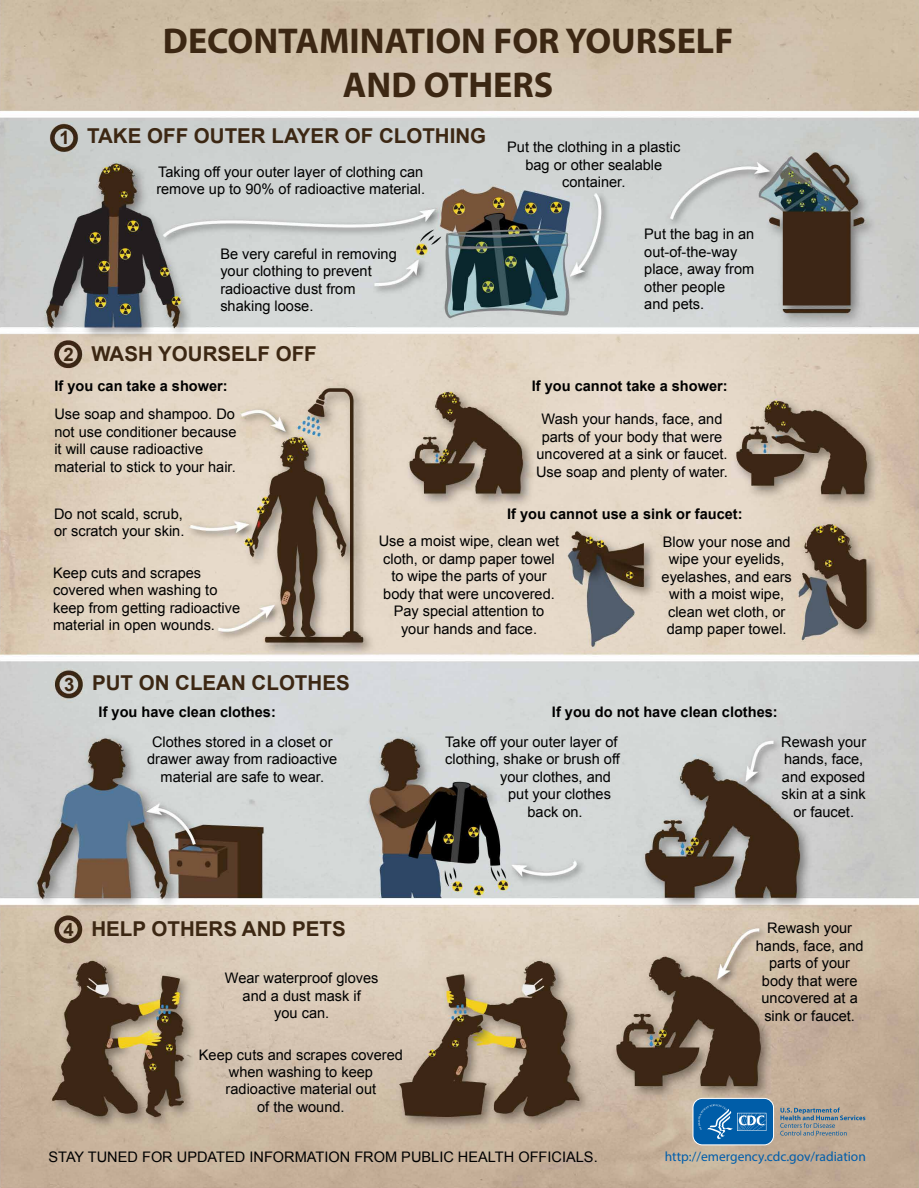
<style>
.page{position:relative;width:919px;height:1188px;background:#fff}
.page>*{position:absolute;margin:0;border:0;box-sizing:border-box;transform-origin:0 0}
.t1{font:700 36px/43.2px "Myriad Pro";color:#3c2713;text-align:center}
.t2{font:700 20.55px "Arial";color:#3c2713}
.t3{font:700 18.6px "Arial";color:#3c2713}
.t4{font:14.55px/17.4px "Arial";color:#000;text-align:center}
.t5{font:700 14.55px/28.7px "Arial";color:#000}
.t6{font:13.5px "Myriad Pro";color:#005dab}
.s1{font-weight:400}
.s2{font-weight:700}
</style>
<div class="page">
<img style="left:0;top:0;width:918px;height:1188px">
<svg style="left:691px;top:1097px;width:174px;height:49px;background:#7590a4"></svg>
<p class="t3" style="left:59px;top:125px;width:12px">1</p>
<p class="t1" style="left:163px;top:18px;width:571px">DECONTAMINATION FOR YOURSELF<br>AND OTHERS</p>
<p class="t2" style="left:87px;top:122px;width:400px">TAKE OFF OUTER LAYER OF CLOTHING</p>
<p class="t4" style="left:156px;top:163px;width:270px;text-align:left">Taking off your outer layer of clothing can remove up to 90% of radioactive material.</p>
<p class="t4" style="left:220px;top:245px;width:178px;text-align:left">Be very careful in removing your clothing to prevent radioactive dust from shaking loose.</p>
<p class="t4" style="left:507px;top:139px;width:175px">Put the clothing in a plastic bag or other sealable container.</p>
<p class="t4" style="left:644px;top:226px;width:112px;text-align:left">Put the bag in an out-of-the-way place, away from other people<br>and pets.</p>
<p class="t2" style="left:91px;top:341px;width:227px">WASH YOURSELF OFF</p>
<p class="t5" style="left:54px;top:372px;width:182px">If you can take a shower:<br><span class="s1">Use soap and shampoo. Do</span></p>
<p class="t4" style="left:54px;top:423px;width:183px;text-align:left">not use conditioner because it will cause radioactive material to stick to your hair.</p>
<p class="t4" style="left:54px;top:505px;width:132px;text-align:left">Do not scald, scrub, or scratch your skin.</p>
<p class="t4" style="left:53px;top:564px;width:188px;text-align:left">Keep cuts and scrapes covered when washing to keep from getting radioactive material in open wounds.</p>
<p class="t3" style="left:64px;top:342px;width:12px">2</p>
<p class="t3" style="left:64px;top:672px;width:12px">3</p>
<p class="t2" style="left:92px;top:669px;width:259px">PUT ON CLEAN CLOTHES</p>
<p class="t4" style="left:152px;top:698px;width:182px;line-height:29.5px;text-align:left;text-indent:-53px"><span class="s2">If you have clean clothes:<br></span>Clothes stored in a closet or</p>
<p class="t4" style="left:147px;top:751px;width:192px">drawer away from radioactive material are safe to wear.</p>
<p class="t5" style="left:531px;top:372px;width:197px">If you cannot take a shower:</p>
<p class="t4" style="left:536px;top:410px;width:193px">Wash your hands, face, and parts of your body that were uncovered at a sink or faucet.<br>Use soap and plenty of water.</p>
<p class="t5" style="left:507px;top:500px;width:237px">If you cannot use a sink or faucet:</p>
<p class="t4" style="left:378px;top:533px;width:182px">Use a moist wipe, clean wet cloth, or damp paper towel to wipe the parts of your body that were uncovered.<br>Pay special attention to your hands and face.</p>
<p class="t4" style="left:661px;top:533px;width:132px">Blow your nose and wipe your eyelids, eyelashes, and ears with a moist wipe, clean wet cloth, or damp paper towel.</p>
<p class="t5" style="left:551px;top:698px;width:227px">If you do not have clean clothes:</p>
<p class="t4" style="left:445px;top:733px;width:173px">Take off your outer layer of</p>
<p class="t4" style="left:445px;top:751px;width:176px">clothing, shake or brush off</p>
<p class="t4" style="left:500px;top:768px;width:112px">your clothes, and</p>
<p class="t4" style="left:508px;top:786px;width:104px">put your clothes</p>
<p class="t4" style="left:527px;top:803px;width:56px">back on.</p>
<p class="t4" style="left:780px;top:733px;width:86px">Rewash your hands, face, and exposed skin at a sink or faucet.</p>
<p class="t3" style="left:64px;top:917px;width:12px">4</p>
<p class="t2" style="left:91px;top:916px;width:256px">HELP OTHERS AND PETS</p>
<p class="t4" style="left:225px;top:970px;width:155px">Wear waterproof gloves and a dust mask if<br>you can.</p>
<p class="t4" style="left:199px;top:1046px;width:205px">Keep cuts and scrapes covered when washing to keep radioactive material out<br>of the wound.</p>
<p class="t4" style="left:755px;top:920px;width:109px">Rewash your hands, face, and parts of your body that were uncovered at a sink or faucet.</p>
<p class="t4" style="left:48px;top:1148px;width:550px">STAY TUNED FOR UPDATED INFORMATION FROM PUBLIC HEALTH OFFICIALS.</p>
<p class="t6" style="left:664px;top:1148px;width:202px">http://emergency.cdc.gov/radiation</p>
</div>
